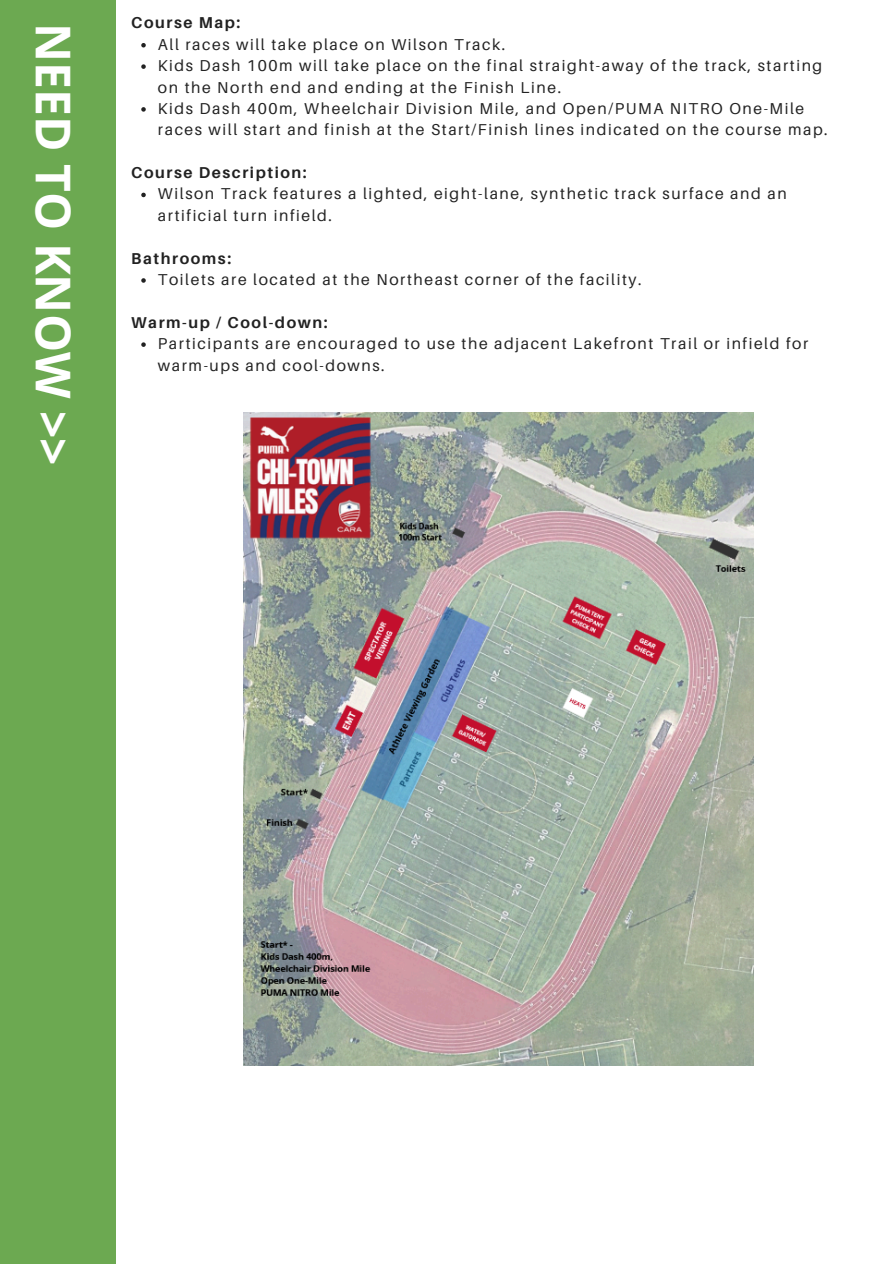
<style>
.page{position:relative;width:894px;height:1264px;background:#fff}
.page>*{position:absolute;margin:0;border:0;box-sizing:border-box;transform-origin:0 0}
.t1{font:700 48px "Open Sans";color:#fff}
.t2{font:15.75px/21.3px "Aileron";letter-spacing:.1em;color:#222}
.t3{font:700 15.75px "Aileron";letter-spacing:.1em;color:#222}
</style>
<div class="page">
<div style="left:0;top:0;width:116px;height:1263px;background:#6ca951"></div>
<img style="left:243px;top:413px;width:510px;height:652px">
<svg style="left:141px;top:43px;width:5px;height:4px"></svg>
<svg style="left:141px;top:64px;width:5px;height:5px"></svg>
<svg style="left:141px;top:107px;width:5px;height:5px"></svg>
<svg style="left:141px;top:193px;width:5px;height:4px"></svg>
<svg style="left:141px;top:278px;width:5px;height:5px"></svg>
<svg style="left:141px;top:342px;width:5px;height:5px"></svg>
<h1 class="t1" style="left:87px;top:23px;width:444px;rotate:90deg">NEED TO KNOW &gt;&gt;</h1>
<h2 class="t3" style="left:131px;top:13px;width:111px">Course Map:</h2>
<p class="t2" style="left:158px;top:33px;width:349px">All races will take place on Wilson Track.</p>
<p class="t2" style="left:158px;top:55px;width:665px">Kids Dash 100m will take place on the final straight-away of the track, starting on the North end and ending at the Finish Line.</p>
<p class="t2" style="left:158px;top:97px;width:671px">Kids Dash 400m, Wheelchair Division Mile, and Open/PUMA NITRO One-Mile races will start and finish at the Start/Finish lines indicated on the course map.</p>
<h2 class="t3" style="left:131px;top:163px;width:177px">Course Description:</h2>
<p class="t2" style="left:158px;top:183px;width:630px">Wilson Track features a lighted, eight-lane, synthetic track surface and an artificial turn infield.</p>
<h2 class="t3" style="left:131px;top:248px;width:102px">Bathrooms:</h2>
<p class="t2" style="left:158px;top:268px;width:485px">Toilets are located at the Northeast corner of the facility.</p>
<h2 class="t3" style="left:131px;top:312px;width:198px">Warm-up / Cool-down:</h2>
<p class="t2" style="left:158px;top:332px;width:651px">Participants are encouraged to use the adjacent Lakefront Trail or infield for warm-ups and cool-downs.</p>
</div>
